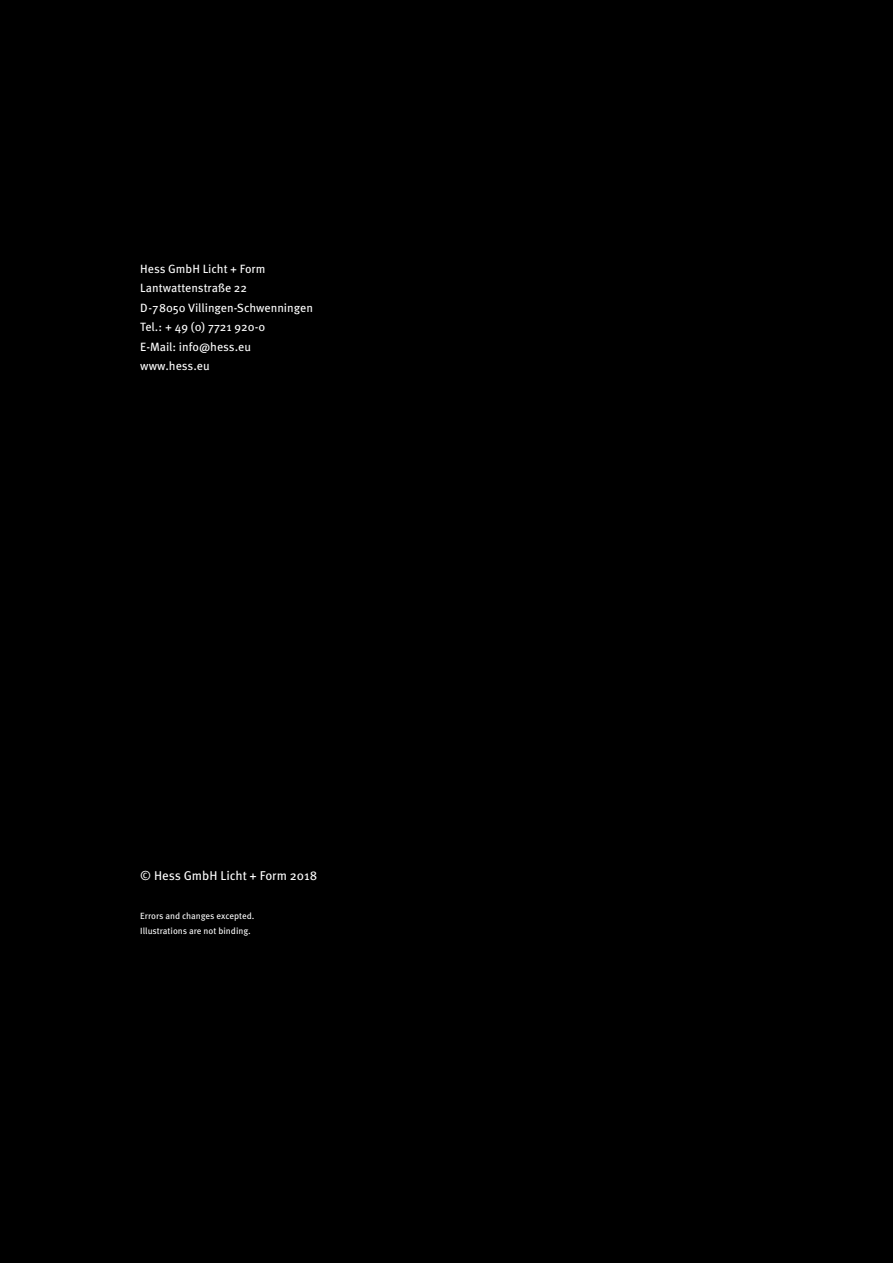
<style>
.page{position:relative;width:893px;height:1263px;background:#000}
.page>*{position:absolute;margin:0;border:0;box-sizing:border-box;transform-origin:0 0}
.t1{font:12.75px "Meta Pro";color:#fff}
.t2{font:12px/19.5px "Meta Pro";color:#fff}
.t3{font:9px/15px "Meta Pro";color:#fff}
</style>
<div class="page">
<p class="t2" style="left:140px;top:259px;width:174px">Hess GmbH Licht + Form<br>Lantwattenstraße 22<br>D-78050 Villingen-Schwenningen<br>Tel.: + 49 (0) 7721 920-0<br>E-Mail: info@hess.eu www.hess.eu</p>
<p class="t1" style="left:140px;top:867px;width:178px">© Hess GmbH Licht + Form 2018</p>
<p class="t3" style="left:140px;top:908px;width:116px">Errors and changes excepted.<br>Illustrations are not binding.</p>
</div>
